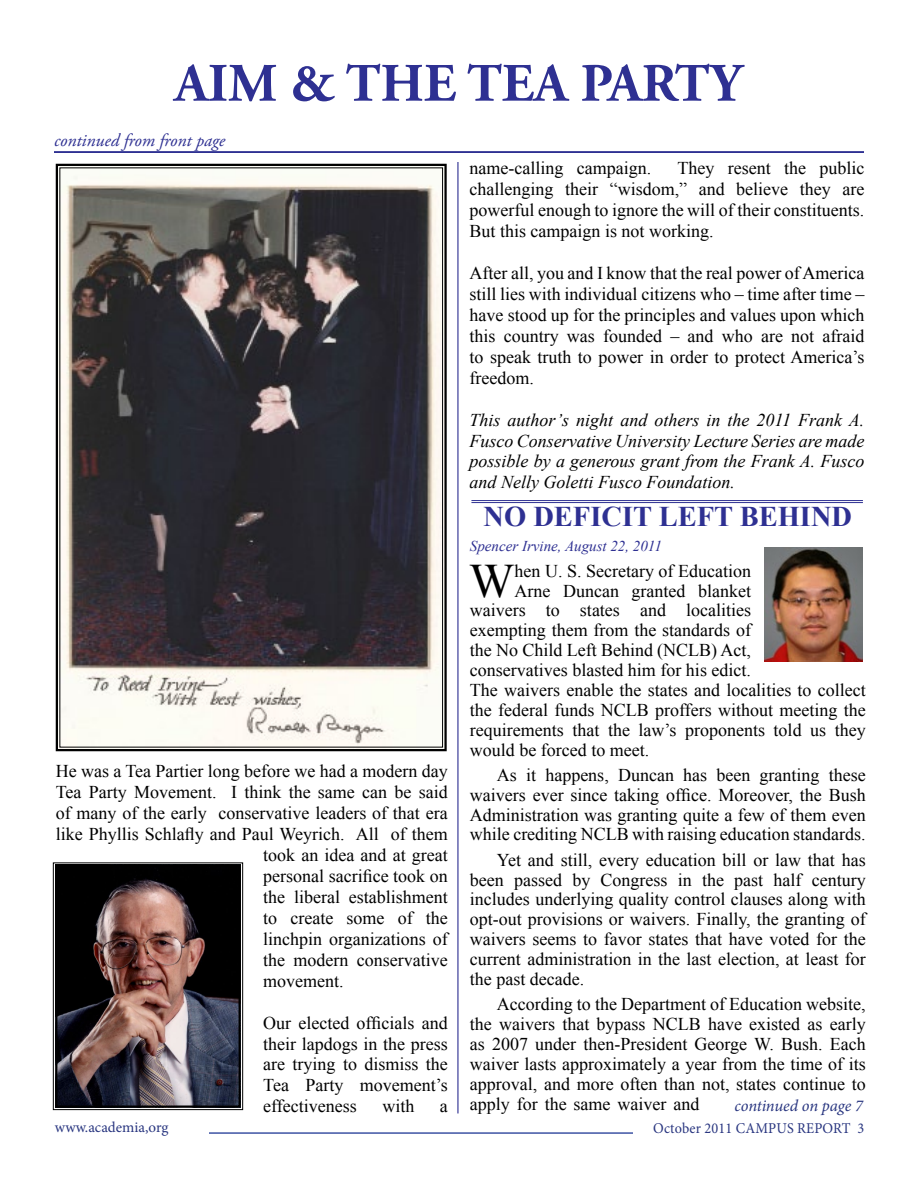
<style>
.page{position:relative;width:918px;height:1188px;background:#fff}
.page>*{position:absolute;margin:0;border:0;box-sizing:border-box;transform-origin:0 0}
.t1{font:700 54px "Adobe Garamond Pro";color:#2e3092}
.t2{font:48px "Times New Roman";color:#000}
.t3{font:700 28.5px "Times New Roman";color:#2e3092}
.t4{font:18px/19.8px "Times New Roman";color:#000;text-align:justify}
.t5{font:italic 18px/20.9px "Times New Roman";color:#000}
.t6{font:italic 18px "Adobe Garamond Pro";color:#2e3092}
.t7{font:italic 16.5px "Minion Pro";letter-spacing:-.01em;color:#293680}
.t8{font:italic 15px "Times New Roman";color:#2e3092}
.t9{font:15px "Minion Pro";letter-spacing:.01em;color:#293680;scale:.95 1}
.t10{font:15px "Minion Pro";letter-spacing:.01em;color:#293680}
</style>
<div class="page">
<hr style="left:54px;top:1132px;width:810px;height:2px;background:#3d53a4">
<div style="left:633px;top:1123px;width:231px;height:22px;background:#fff"></div>
<hr style="left:54px;top:151px;width:810px;height:2px;background:#2e3092">
<div style="left:54px;top:1119px;width:154px;height:21px;background:#fff"></div>
<img style="left:765px;top:548px;width:98px;height:113px">
<hr style="left:457px;top:162px;width:2px;height:951px;background:#2e3092">
<svg style="left:55px;top:163px;width:392px;height:589px"></svg>
<img style="left:53px;top:862px;width:190px;height:248px">
<div style="left:55px;top:865px;width:186px;height:243px;border:2px solid #000"></div>
<hr style="left:471px;top:500px;width:392px;height:1px;background:#2e3092">
<hr style="left:471px;top:502px;width:392px;height:1px;background:#2e3092">
<p class="t1" style="left:174px;top:52px;width:569px">AIM &amp; THE TEA PARTY</p>
<p class="t6" style="left:54px;top:129px;width:173px">continued from front page</p>
<p class="t4" style="left:56px;top:761px;width:394px">He was a Tea Partier long before we had a modern day</p>
<p class="t4" style="left:56px;top:782px;width:394px">Tea Party Movement. I think the same can be said</p>
<p class="t4" style="left:56px;top:803px;width:394px">of many of the early conservative leaders of that era</p>
<p class="t4" style="left:56px;top:824px;width:394px">like Phyllis Schlafly and Paul Weyrich. All of them</p>
<p class="t4" style="left:263px;top:845px;width:186px">took an idea and at great</p>
<p class="t4" style="left:263px;top:866px;width:186px">personal sacrifice took on</p>
<p class="t4" style="left:263px;top:887px;width:186px">the liberal establishment</p>
<p class="t4" style="left:263px;top:908px;width:186px">to create some of the</p>
<p class="t4" style="left:263px;top:929px;width:186px">linchpin organizations of</p>
<p class="t4" style="left:263px;top:950px;width:186px">the modern conservative</p>
<p class="t4" style="left:263px;top:971px;width:82px">movement.</p>
<p class="t4" style="left:263px;top:1012px;width:186px;line-height:21px">Our elected officials and their lapdogs in the press are trying to dismiss the Tea Party movement’s effectiveness</p>
<p class="t4" style="left:382px;top:1096px;width:34px">with</p>
<p class="t4" style="left:440px;top:1096px;width:9px">a</p>
<p class="t4" style="left:470px;top:158px;width:396px;line-height:20.9px;text-indent:208px">They resent the public challenging their “wisdom,” and believe they are powerful enough to ignore the will of their constituents.<br>But this campaign is not working.</p>
<p class="t4" style="left:470px;top:262px;width:396px;line-height:21px">After all, you and I know that the real power of America still lies with individual citizens who – time after time – have stood up for the principles and values upon which this country was founded – and who are not afraid to speak truth to power in order to protect America’s freedom.</p>
<p class="t5" style="left:470px;top:409px;width:396px">This author’s night and others in the 2011 Frank A.<br>Fusco Conservative University Lecture Series are made</p>
<p class="t5" style="left:470px;top:450px;width:396px">possible by a generous grant from the Frank A. Fusco and Nelly Goletti Fusco Foundation.</p>
<p class="t4" style="left:470px;top:158px;width:183px">name-calling campaign.</p>
<p class="t3" style="left:483px;top:497px;width:370px">NO DEFICIT LEFT BEHIND</p>
<p class="t8" style="left:470px;top:536px;width:193px">Spencer Irvine, August 22, 2011</p>
<p class="t2" style="left:469px;top:548px;width:47px">W</p>
<p class="t4" style="left:515px;top:560px;width:238px">hen U. S. Secretary of Education</p>
<p class="t4" style="left:515px;top:580px;width:238px">Arne Duncan granted blanket</p>
<p class="t4" style="left:470px;top:600px;width:283px">waivers to states and localities</p>
<p class="t4" style="left:470px;top:620px;width:283px">exempting them from the standards of</p>
<p class="t4" style="left:470px;top:640px;width:283px">the No Child Left Behind (NCLB) Act,</p>
<p class="t4" style="left:470px;top:660px;width:283px">conservatives blasted him for his edict.</p>
<p class="t4" style="left:470px;top:680px;width:397px">The waivers enable the states and localities to collect</p>
<p class="t4" style="left:470px;top:700px;width:397px">the federal funds NCLB proffers without meeting the</p>
<p class="t4" style="left:470px;top:719px;width:397px">requirements that the law’s proponents told us they</p>
<p class="t4" style="left:470px;top:739px;width:181px">would be forced to meet.</p>
<p class="t4" style="left:470px;top:765px;width:397px;text-indent:27px">As it happens, Duncan has been granting these waivers ever since taking office. Moreover, the Bush Administration was granting quite a few of them even while crediting NCLB with raising education standards.</p>
<p class="t4" style="left:470px;top:850px;width:397px;text-indent:27px">Yet and still, every education bill or law that has been passed by Congress in the past half century includes underlying quality control clauses along with opt-out provisions or waivers. Finally, the granting of waivers seems to favor states that have voted for the current administration in the last election, at least for the past decade.</p>
<p class="t4" style="left:470px;top:994px;width:397px;text-indent:27px">According to the Department of Education website, the waivers that bypass NCLB have existed as early as 2007 under then-President George W. Bush. Each waiver lasts approximately a year from the time of its approval, and more often than not, states continue to apply for the same waiver and</p>
<p class="t7" style="left:735px;top:1095px;width:130px">continued on page 7</p>
<p class="t10" style="left:55px;top:1118px;width:115px">www.academia,org</p>
<p class="t9" style="left:653px;top:1118px;width:224px">October 2011 CAMPUS REPORT 3</p>
</div>
